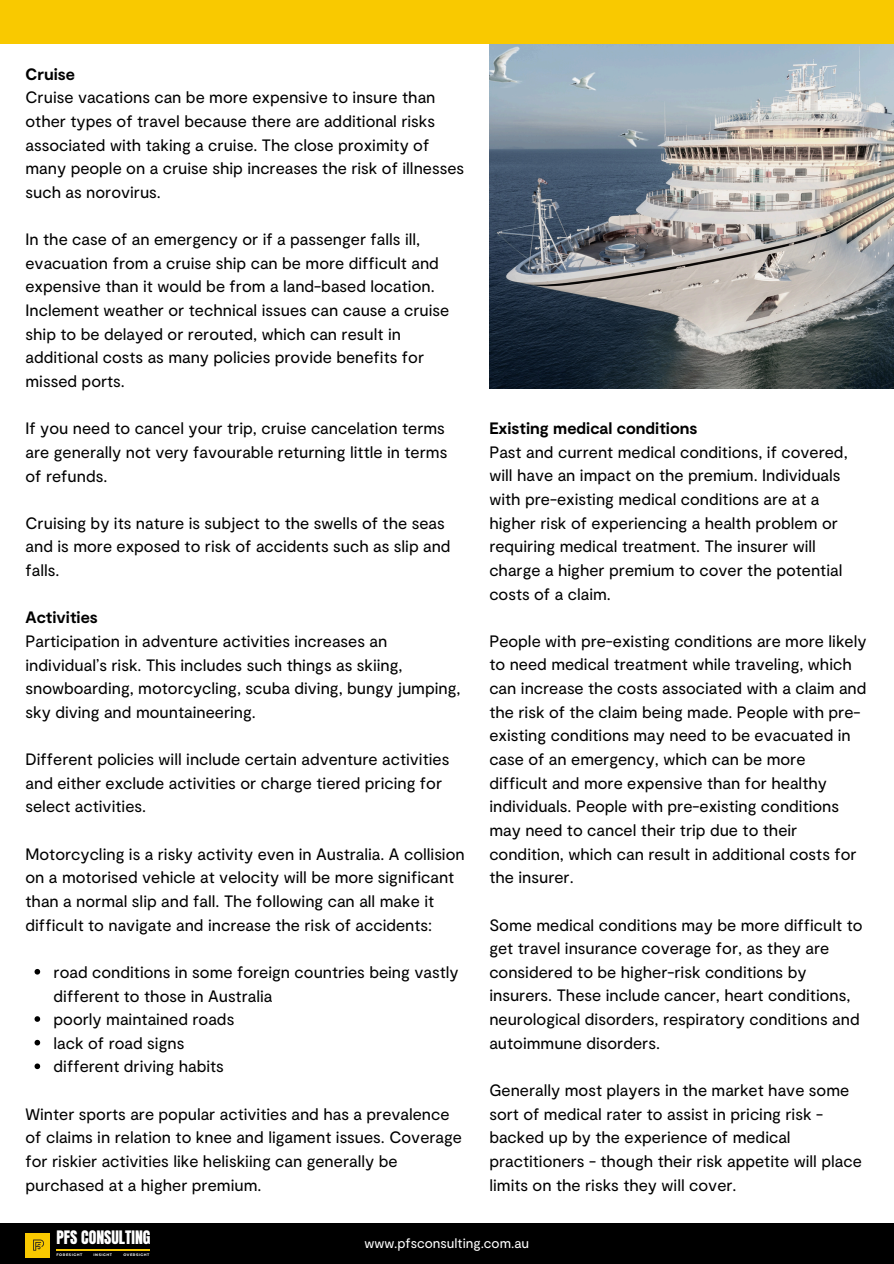
<style>
.page{position:relative;width:894px;height:1264px;background:#fff}
.page>*{position:absolute;margin:0;border:0;box-sizing:border-box;transform-origin:0 0}
.t1{font:16.5px/23.7px "Moderat";color:#000}
.t2{font:15.75px "Anton";color:#fff}
.t3{font:13.65px "Moderat";color:#fff}
.t4{font:700 3.6px "Montserrat";letter-spacing:.15em;color:#fff}
.s1{font-weight:700}
</style>
<div class="page">
<div style="left:0;top:1222px;width:893px;height:41px;background:#000"></div>
<hr style="left:56px;top:1249px;width:94px;height:1px;background:#f9c900">
<div style="left:26px;top:1233px;width:24px;height:24px;background:#f9c900"></div>
<img style="left:33px;top:1239px;width:11px;height:12px">
<svg style="left:35px;top:969px;width:5px;height:5px"></svg>
<svg style="left:35px;top:1016px;width:5px;height:5px"></svg>
<svg style="left:35px;top:1039px;width:5px;height:6px"></svg>
<svg style="left:35px;top:1063px;width:5px;height:6px"></svg>
<img style="left:489px;top:44px;width:404px;height:344px">
<div style="left:0;top:0;width:893px;height:44px;background:#f9c900"></div>
<h2 class="t1" style="left:26px;top:61px;width:440px"><span class="s1">Cruise<br></span>Cruise vacations can be more expensive to insure than other types of travel because there are additional risks associated with taking a cruise. The close proximity of many people on a cruise ship increases the risk of illnesses such as norovirus.</h2>
<h2 class="t1" style="left:26px;top:227px;width:425px">In the case of an emergency or if a passenger falls ill, evacuation from a cruise ship can be more difficult and expensive than it would be from a land-based location.<br>Inclement weather or technical issues can cause a cruise ship to be delayed or rerouted, which can result in additional costs as many policies provide benefits for missed ports.</h2>
<p class="t1" style="left:26px;top:416px;width:423px">If you need to cancel your trip, cruise cancelation terms are generally not very favourable returning little in terms of refunds.</p>
<p class="t1" style="left:26px;top:510px;width:426px">Cruising by its nature is subject to the swells of the seas and is more exposed to risk of accidents such as slip and falls.</p>
<p class="t1" style="left:26px;top:605px;width:436px"><span class="s1">Activities<br></span>Participation in adventure activities increases an individual’s risk. This includes such things as skiing, snowboarding, motorcycling, scuba diving, bungy jumping, sky diving and mountaineering.</p>
<p class="t1" style="left:26px;top:746px;width:425px">Different policies will include certain adventure activities and either exclude activities or charge tiered pricing for select activities.</p>
<h2 class="t1" style="left:26px;top:841px;width:440px">Motorcycling is a risky activity even in Australia. A collision on a motorised vehicle at velocity will be more significant than a normal slip and fall. The following can all make it difficult to navigate and increase the risk of accidents:</h2>
<h2 class="t1" style="left:54px;top:959px;width:406px">road conditions in some foreign countries being vastly different to those in Australia</h2>
<h2 class="t1" style="left:54px;top:1006px;width:182px">poorly maintained roads</h2>
<h2 class="t1" style="left:54px;top:1030px;width:132px">lack of road signs</h2>
<h2 class="t1" style="left:54px;top:1054px;width:172px">different driving habits</h2>
<p class="t1" style="left:26px;top:1101px;width:438px">Winter sports are popular activities and has a prevalence of claims in relation to knee and ligament issues. Coverage for riskier activities like heliskiing can generally be purchased at a higher premium.</p>
<h1 class="t1" style="left:489px;top:415px;width:360px"><span class="s1">Existing medical conditions<br></span>Past and current medical conditions, if covered, will have an impact on the premium. Individuals with pre-existing medical conditions are at a higher risk of experiencing a health problem or requiring medical treatment. The insurer will charge a higher premium to cover the potential costs of a claim.</h1>
<p class="t1" style="left:489px;top:628px;width:378px">People with pre-existing conditions are more likely to need medical treatment while traveling, which can increase the costs associated with a claim and the risk of the claim being made. People with pre&shy;existing conditions may need to be evacuated in case of an emergency, which can be more difficult and more expensive than for healthy individuals. People with pre-existing conditions may need to cancel their trip due to their condition, which can result in additional costs for the insurer.</p>
<h3 class="t1" style="left:489px;top:912px;width:374px">Some medical conditions may be more difficult to get travel insurance coverage for, as they are considered to be higher-risk conditions by insurers. These include cancer, heart conditions, neurological disorders, respiratory conditions and autoimmune disorders.</h3>
<h3 class="t1" style="left:489px;top:1077px;width:374px">Generally most players in the market have some sort of medical rater to assist in pricing risk - backed up by the experience of medical practitioners - though their risk appetite will place limits on the risks they will cover.</h3>
<h2 class="t2" style="left:56px;top:1226px;width:95px">PFS CONSULTING</h2>
<h2 class="t4" style="left:56px;top:1252px;width:27px">FORESIGHT</h2>
<h2 class="t4" style="left:94px;top:1252px;width:20px">INSIGHT</h2>
<h2 class="t4" style="left:123px;top:1252px;width:28px">OVERSIGHT</h2>
<h2 class="t3" style="left:364px;top:1233px;width:166px">www.pfsconsulting.com.au</h2>
</div>
